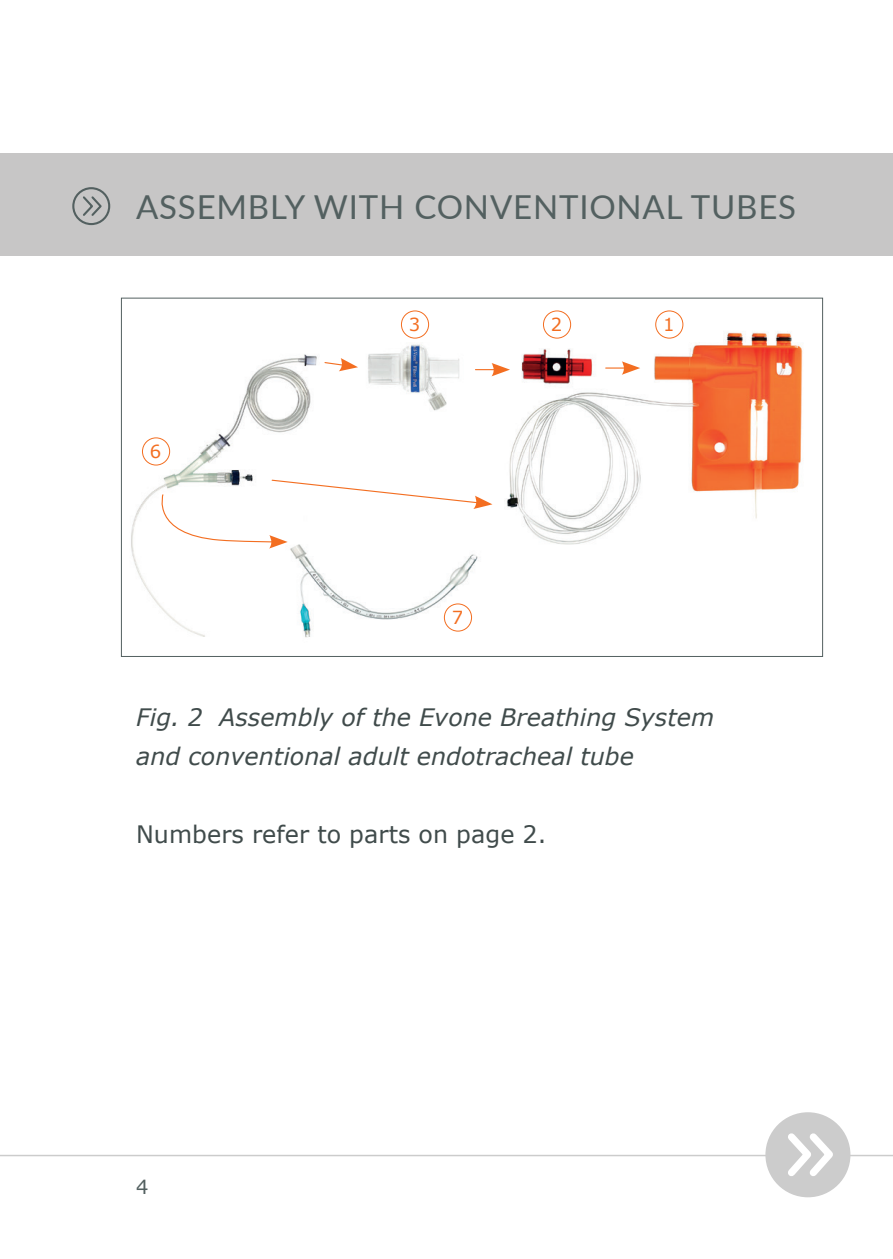
<style>
.page{position:relative;width:893px;height:1259px;background:#fff}
.page>*{position:absolute;margin:0;border:0;box-sizing:border-box;transform-origin:0 0}
.platte_tekst_tab_6mm{font:33px "Lato";letter-spacing:.025em;color:#536060}
.Platte_tekst{font:italic 24px "Verdana";letter-spacing:.005em;color:#404b4b}
.Platte_tekst-2{font:24px "Verdana";letter-spacing:.005em;color:#404b4b}
.t1{font:19.5px "Verdana";color:#536060}
.cijfers_foto{font:18px "Verdana";color:#f36e21}
</style>
<div class="page">
<div style="left:0;top:153px;width:893px;height:102px;background:#c7c6c6"></div>
<hr style="left:0;top:1154px;width:893px;height:2px;background:#ccc">
<div style="left:765px;top:1112px;width:85px;height:85px;background:#ccc;border-radius:50%"></div>
<svg style="left:788px;top:1133px;width:45px;height:43px"></svg>
<div style="left:72px;top:187px;width:38px;height:38px;border:2px solid #536060;border-radius:50%"></div>
<svg style="left:83px;top:196px;width:19px;height:20px"></svg>
<img style="left:131px;top:311px;width:672px;height:327px">
<div style="left:142px;top:438px;width:28px;height:27px;background:#fff;border-radius:50%"></div>
<div style="left:142px;top:437px;width:28px;height:28px;border:1px solid #f36e21;border-radius:50%"></div>
<div style="left:444px;top:604px;width:28px;height:27px;background:#fff;border-radius:50%"></div>
<div style="left:444px;top:603px;width:28px;height:28px;border:1px solid #f36e21;border-radius:50%"></div>
<div style="left:401px;top:311px;width:28px;height:27px;background:#fff;border-radius:50%"></div>
<div style="left:401px;top:310px;width:28px;height:28px;border:1px solid #f36e21;border-radius:50%"></div>
<div style="left:543px;top:311px;width:28px;height:27px;background:#fff;border-radius:50%"></div>
<div style="left:543px;top:310px;width:28px;height:28px;border:1px solid #f36e21;border-radius:50%"></div>
<div style="left:656px;top:311px;width:27px;height:27px;background:#fff;border-radius:50%"></div>
<div style="left:655px;top:310px;width:28px;height:28px;border:1px solid #f36e21;border-radius:50%"></div>
<svg style="left:324px;top:358px;width:34px;height:13px"></svg>
<svg style="left:475px;top:363px;width:35px;height:13px"></svg>
<hr style="left:606px;top:367px;width:21px;height:2px;background:#f36e21">
<svg style="left:622px;top:361px;width:18px;height:14px"></svg>
<svg style="left:151px;top:479px;width:341px;height:69px"></svg>
<p class="platte_tekst_tab_6mm" style="left:136px;top:183px;width:662px">ASSEMBLY WITH CONVENTIONAL TUBES</p>
<p class="cijfers_foto" style="left:150px;top:439px;width:13px">6</p>
<p class="cijfers_foto" style="left:409px;top:312px;width:13px">3</p>
<p class="cijfers_foto" style="left:551px;top:312px;width:13px">2</p>
<p class="cijfers_foto" style="left:663px;top:312px;width:13px">1</p>
<p class="cijfers_foto" style="left:452px;top:605px;width:13px">7</p>
<p class="Platte_tekst" style="left:136px;top:701px;width:580px">Fig. 2 Assembly of the Evone Breathing System</p>
<p class="Platte_tekst" style="left:136px;top:740px;width:499px">and conventional adult endotracheal tube</p>
<p class="Platte_tekst-2" style="left:136px;top:818px;width:412px">Numbers refer to parts on page 2.</p>
<p class="t1" style="left:136px;top:1174px;width:14px">4</p>
</div>
